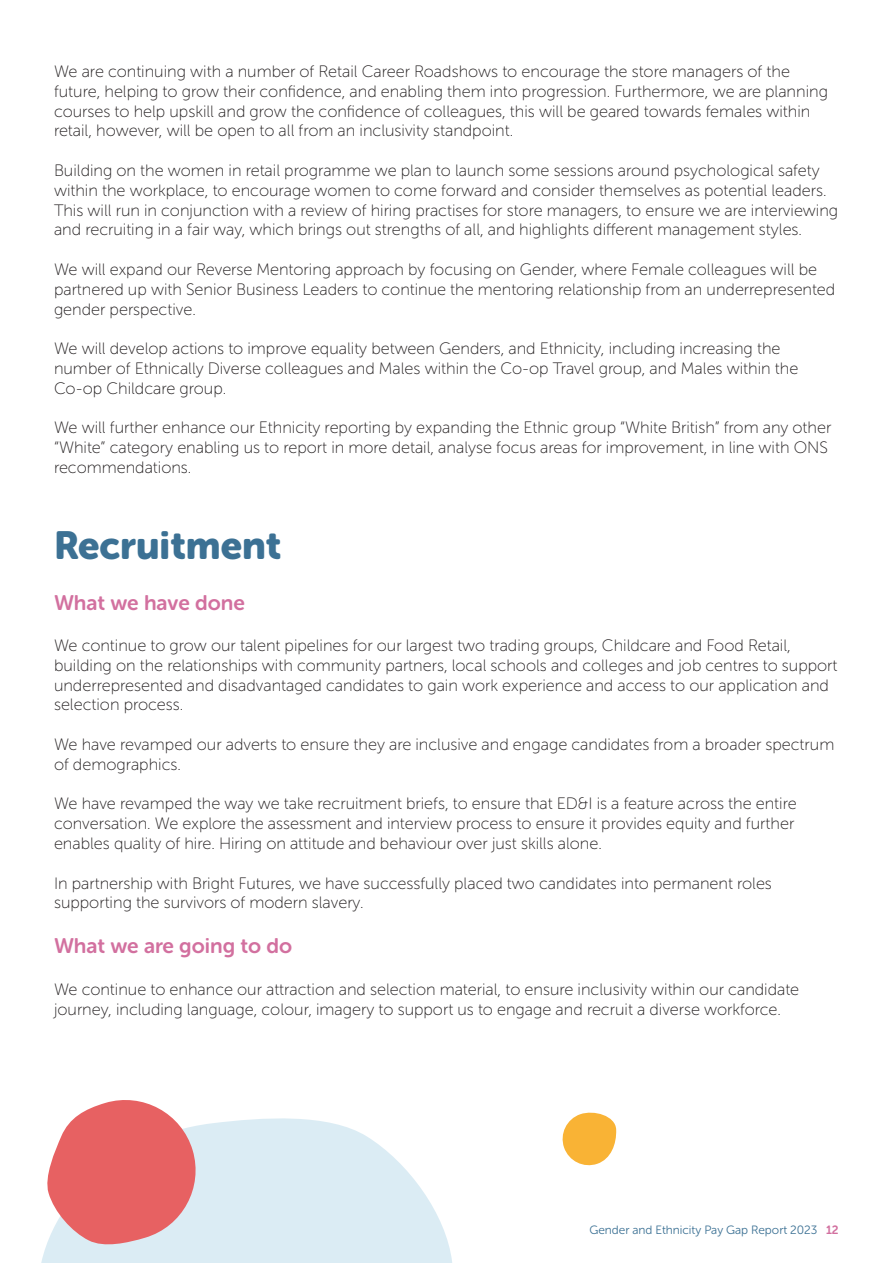
<style>
.page{position:relative;width:893px;height:1263px;background:#fff}
.page>*{position:absolute;margin:0;border:0;box-sizing:border-box;transform-origin:0 0}
.t1{font:39px "Museo Sans Rounded 900";color:#3c7194}
.t2{font:21px "Museo Sans Rounded 700";color:#d2709f}
.t3{font:16.5px/19.8px "Museo Sans Rounded 100";color:#231f20}
.t4{font:12px "Museo Sans Rounded 300";color:#3c7194}
.s1{font-family:"Museo Sans Rounded 700";color:#d2709f}
</style>
<div class="page">
<svg style="left:41px;top:1118px;width:411px;height:145px;fill:#dbecf4"></svg>
<svg style="left:562px;top:1112px;width:55px;height:54px"></svg>
<svg style="left:44px;top:1100px;width:160px;height:148px;background:#e88c8e"></svg>
<p class="t3" style="left:54px;top:62px;width:775px">We are continuing with a number of Retail Career Roadshows to encourage the store managers of the future, helping to grow their confidence, and enabling them into progression. Furthermore, we are planning courses to help upskill and grow the confidence of colleagues, this will be geared towards females within retail, however, will be open to all from an inclusivity standpoint.</p>
<p class="t3" style="left:54px;top:161px;width:786px">Building on the women in retail programme we plan to launch some sessions around psychological safety within the workplace, to encourage women to come forward and consider themselves as potential leaders.<br>This will run in conjunction with a review of hiring practises for store managers, to ensure we are interviewing and recruiting in a fair way, which brings out strengths of all, and highlights different management styles.</p>
<p class="t3" style="left:54px;top:260px;width:783px">We will expand our Reverse Mentoring approach by focusing on Gender, where Female colleagues will be partnered up with Senior Business Leaders to continue the mentoring relationship from an underrepresented gender perspective.</p>
<p class="t3" style="left:54px;top:339px;width:746px">We will develop actions to improve equality between Genders, and Ethnicity, including increasing the number of Ethnically Diverse colleagues and Males within the Co-op Travel group, and Males within the</p>
<p class="t3" style="left:54px;top:378px;width:174px">Co-op Childcare group.</p>
<p class="t3" style="left:54px;top:418px;width:779px">We will further enhance our Ethnicity reporting by expanding the Ethnic group “White British” from any other “White” category enabling us to report in more detail, analyse focus areas for improvement, in line with ONS recommendations.</p>
<p class="t1" style="left:54px;top:524px;width:229px">Recruitment</p>
<p class="t2" style="left:54px;top:591px;width:192px">What we have done</p>
<p class="t3" style="left:54px;top:636px;width:785px">We continue to grow our talent pipelines for our largest two trading groups, Childcare and Food Retail, building on the relationships with community partners, local schools and colleges and job centres to support underrepresented and disadvantaged candidates to gain work experience and access to our application and selection process.</p>
<p class="t3" style="left:54px;top:735px;width:782px">We have revamped our adverts to ensure they are inclusive and engage candidates from a broader spectrum of demographics.</p>
<p class="t3" style="left:54px;top:794px;width:744px">We have revamped the way we take recruitment briefs, to ensure that ED&amp;I is a feature across the entire conversation. We explore the assessment and interview process to ensure it provides equity and further enables quality of hire. Hiring on attitude and behaviour over just skills alone.</p>
<p class="t3" style="left:54px;top:873px;width:719px">In partnership with Bright Futures, we have successfully placed two candidates into permanent roles supporting the survivors of modern slavery.</p>
<p class="t2" style="left:54px;top:934px;width:240px">What we are going to do</p>
<p class="t3" style="left:54px;top:979px;width:747px">We continue to enhance our attraction and selection material, to ensure inclusivity within our candidate journey, including language, colour, imagery to support us to engage and recruit a diverse workforce.</p>
<p class="t4" style="left:589px;top:1223px;width:251px">Gender and Ethnicity Pay Gap Report 2023 <span class="s1">12</span></p>
</div>
